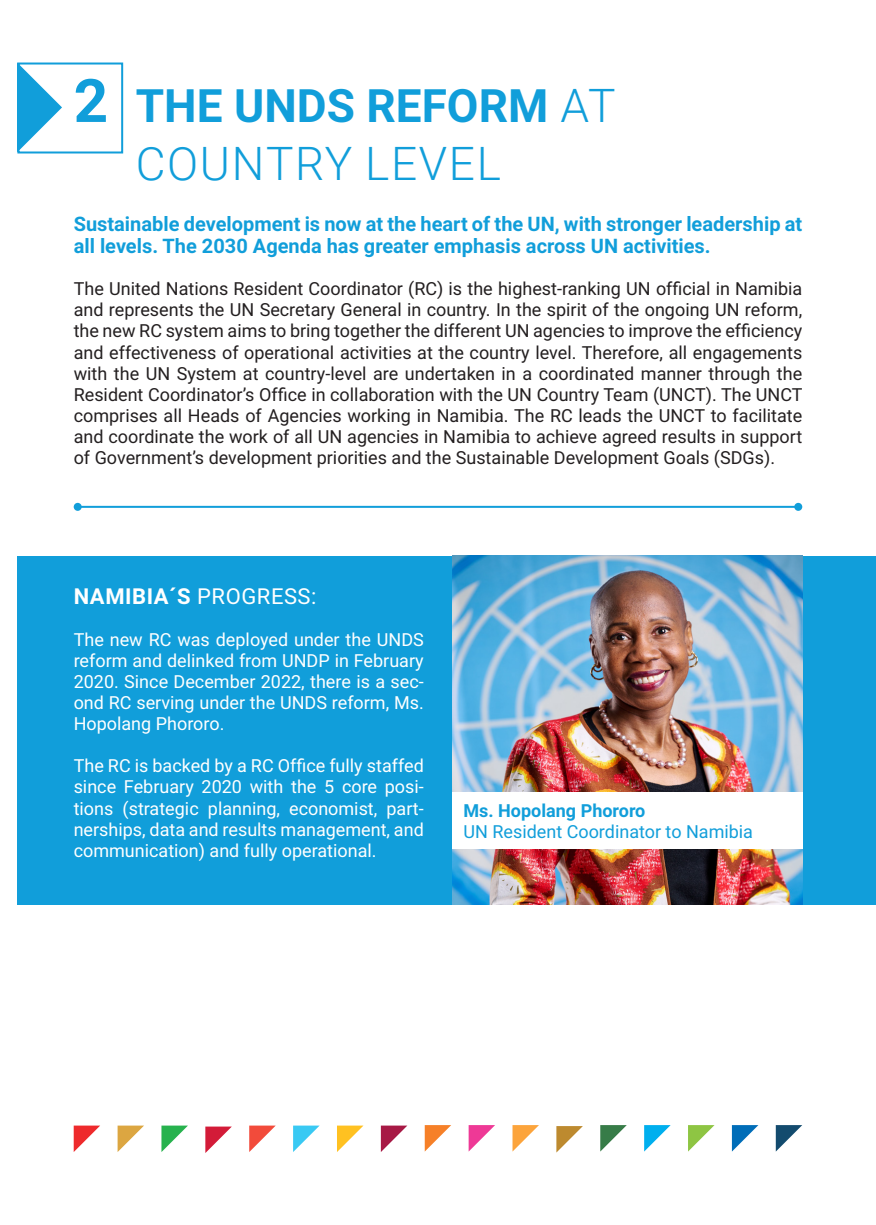
<style>
.page{position:relative;width:876px;height:1225px;background:#fff}
.page>*{position:absolute;margin:0;border:0;box-sizing:border-box;transform-origin:0 0}
.t1{font:700 46px "Roboto";color:#119eda}
.t2{font:300 46px "Roboto";letter-spacing:.035em;color:#119eda}
.Body_Copy{font:700 22px "Roboto";letter-spacing:.025em;color:#fff}
.Body_Copy-2{font:700 20px/22px "Roboto";color:#119eda}
.Body_Copy-3{font:18px/21px "Roboto";color:#231f20;text-align:justify}
.Body_Copy-4{font:18px/21px "Roboto";color:#fff;text-align:justify}
.Body_Copy-5{font:18px "Roboto";color:#119eda}
.Body_Copy-6{font:700 18px "Roboto";color:#119eda}
.s1{font-size:60px}
.s2{font-weight:300}
.s3{font-weight:400}
</style>
<div class="page">
<div style="left:17px;top:556px;width:859px;height:348px;background:#119eda"></div>
<img style="left:452px;top:556px;width:350px;height:348px">
<div style="left:452px;top:792px;width:350px;height:57px;background:#fff"></div>
<hr style="left:78px;top:506px;width:720px;height:2px;background:#119eda">
<div style="left:74px;top:503px;width:8px;height:8px;background:#119eda;border-radius:50%"></div>
<div style="left:794px;top:503px;width:8px;height:8px;background:#119eda;border-radius:50%"></div>
<svg style="left:74px;top:1125px;width:26px;height:27px"></svg>
<svg style="left:425px;top:1125px;width:26px;height:26px"></svg>
<svg style="left:118px;top:1125px;width:26px;height:27px"></svg>
<svg style="left:469px;top:1125px;width:26px;height:26px"></svg>
<svg style="left:161px;top:1125px;width:27px;height:27px"></svg>
<svg style="left:512px;top:1125px;width:27px;height:26px"></svg>
<svg style="left:249px;top:1125px;width:27px;height:27px"></svg>
<svg style="left:600px;top:1125px;width:27px;height:26px"></svg>
<svg style="left:337px;top:1125px;width:26px;height:27px"></svg>
<svg style="left:688px;top:1125px;width:26px;height:26px"></svg>
<svg style="left:293px;top:1125px;width:27px;height:27px"></svg>
<svg style="left:644px;top:1125px;width:27px;height:26px"></svg>
<svg style="left:381px;top:1125px;width:26px;height:27px"></svg>
<svg style="left:732px;top:1125px;width:26px;height:26px"></svg>
<svg style="left:776px;top:1125px;width:26px;height:26px"></svg>
<svg style="left:205px;top:1126px;width:27px;height:27px"></svg>
<svg style="left:556px;top:1126px;width:27px;height:26px"></svg>
<svg style="left:20px;top:65px;width:42px;height:85px"></svg>
<div style="left:17px;top:62px;width:106px;height:91px;border:2px solid #119eda"></div>
<p class="t1" style="left:74px;top:73px;width:543px"><span class="s1">2</span> THE UNDS REFORM <span class="s2">AT</span></p>
<p class="t2" style="left:136px;top:131px;width:367px">COUNTRY LEVEL</p>
<p class="Body_Copy-2" style="left:74px;top:213px;width:730px">Sustainable development is now at the heart of the UN, with stronger leadership at all levels. The 2030 Agenda has greater emphasis across UN activities.</p>
<p class="Body_Copy-3" style="left:74px;top:278px;width:730px">The United Nations Resident Coordinator (RC) is the highest-ranking UN official in Namibia and represents the UN Secretary General in country. In the spirit of the ongoing UN reform, the new RC system aims to bring together the different UN agencies to improve the efficiency and effectiveness of operational activities at the country level. Therefore, all engagements with the UN System at country-level are undertaken in a coordinated manner through the Resident Coordinator’s Office in collaboration with the UN Country Team (UNCT). The UNCT comprises all Heads of Agencies working in Namibia. The RC leads the UNCT to facilitate and coordinate the work of all UN agencies in Namibia to achieve agreed results in support of Government’s development priorities and the Sustainable Development Goals (SDGs).</p>
<p class="Body_Copy" style="left:74px;top:581px;width:244px">NAMIBIA´S <span class="s3">PROGRESS:</span></p>
<p class="Body_Copy-4" style="left:74px;top:629px;width:352px">The new RC was deployed under the UNDS reform and delinked from UNDP in February 2020. Since December 2022, there is a sec&shy;ond RC serving under the UNDS reform, Ms.<br>Hopolang Phororo.</p>
<p class="Body_Copy-4" style="left:74px;top:755px;width:352px">The RC is backed by a RC Office fully staffed since February 2020 with the 5 core posi&shy;tions (strategic planning, economist, part&shy;nerships, data and results management, and communication) and fully operational.</p>
<p class="Body_Copy-6" style="left:463px;top:798px;width:183px">Ms. Hopolang Phororo</p>
<p class="Body_Copy-5" style="left:463px;top:819px;width:291px">UN Resident Coordinator to Namibia</p>
</div>
